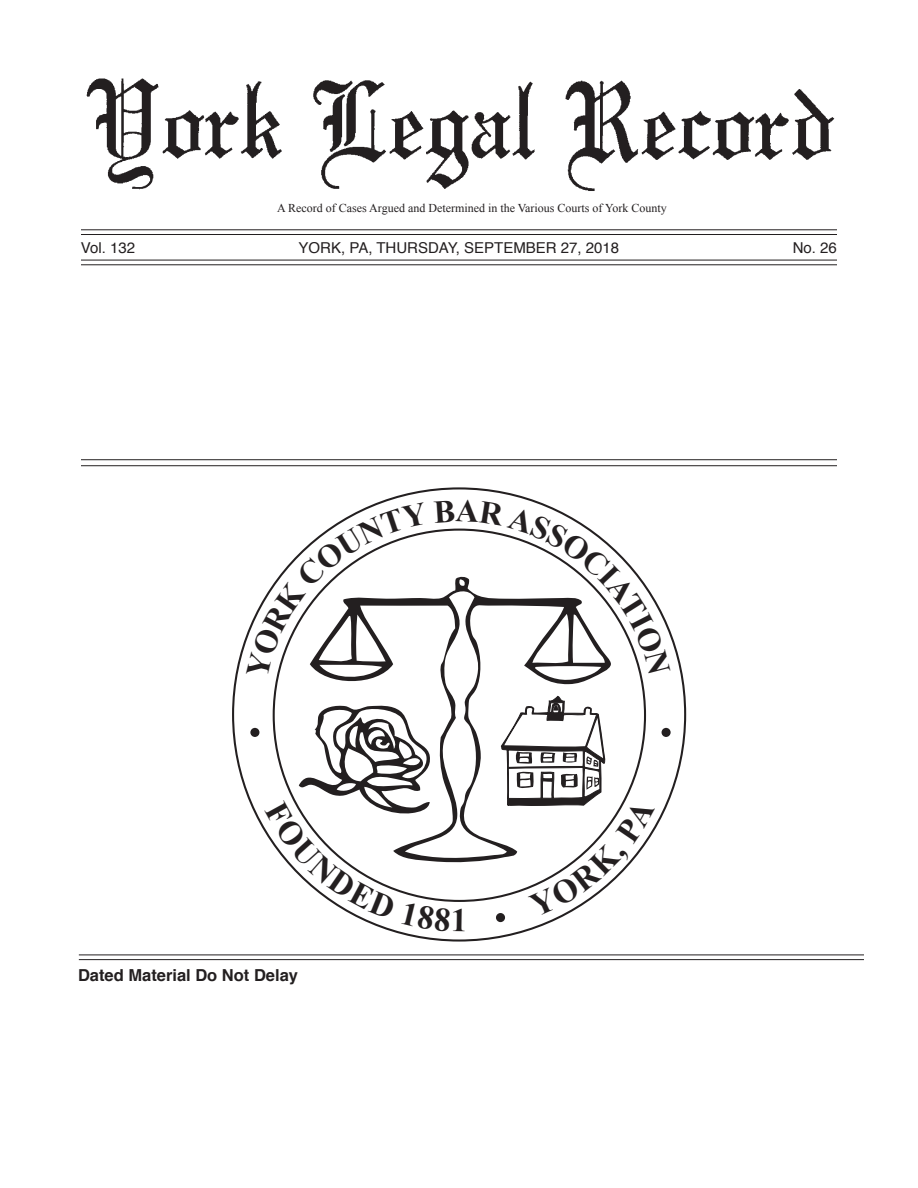
<style>
.page{position:relative;width:918px;height:1188px;background:#fff}
.page>*{position:absolute;margin:0;border:0;box-sizing:border-box;transform-origin:0 0}
.t1{font:700 16.5px "Helvetica";color:#231f20}
.t2{font:15px "Helvetica";color:#231f20}
.t3{font:12px "Times New Roman";color:#231f20}
</style>
<div class="page">
<img style="left:86px;top:78px;width:749px;height:113px">
<hr style="left:81px;top:234px;width:756px;height:1px;background:#231f20">
<hr style="left:81px;top:229px;width:756px;height:1px;background:#231f20">
<hr style="left:81px;top:264px;width:756px;height:1px;background:#231f20">
<hr style="left:81px;top:260px;width:756px;height:1px;background:#231f20">
<hr style="left:81px;top:465px;width:756px;height:1px;background:#231f20">
<hr style="left:81px;top:459px;width:756px;height:1px;background:#231f20">
<hr style="left:79px;top:959px;width:785px;height:1px;background:#231f20">
<hr style="left:79px;top:955px;width:785px;height:1px;background:#231f20">
<svg style="left:334px;top:598px;width:262px;height:264px"></svg>
<div style="left:662px;top:728px;width:9px;height:9px;background:#231f20;border-radius:50%"></div>
<div style="left:250px;top:728px;width:9px;height:9px;background:#231f20;border-radius:50%"></div>
<div style="left:496px;top:913px;width:9px;height:9px;background:#231f20;border-radius:50%"></div>
<svg style="left:246px;top:503px;width:182px;height:176px"></svg>
<svg style="left:434px;top:500px;width:236px;height:176px"></svg>
<svg style="left:265px;top:705px;width:200px;height:227px"></svg>
<svg style="left:501px;top:696px;width:154px;height:221px"></svg>
<p class="t3" style="left:277px;top:200px;width:391px">A Record of Cases Argued and Determined in the Various Courts of York County</p>
<p class="t2" style="left:81px;top:238px;width:56px">Vol. 132</p>
<p class="t2" style="left:299px;top:238px;width:322px">YORK, PA, THURSDAY, SEPTEMBER 27, 2018</p>
<p class="t2" style="left:793px;top:238px;width:46px">No. 26</p>
<h1 class="t1" style="left:78px;top:964px;width:222px">Dated Material Do Not Delay</h1>
</div>
